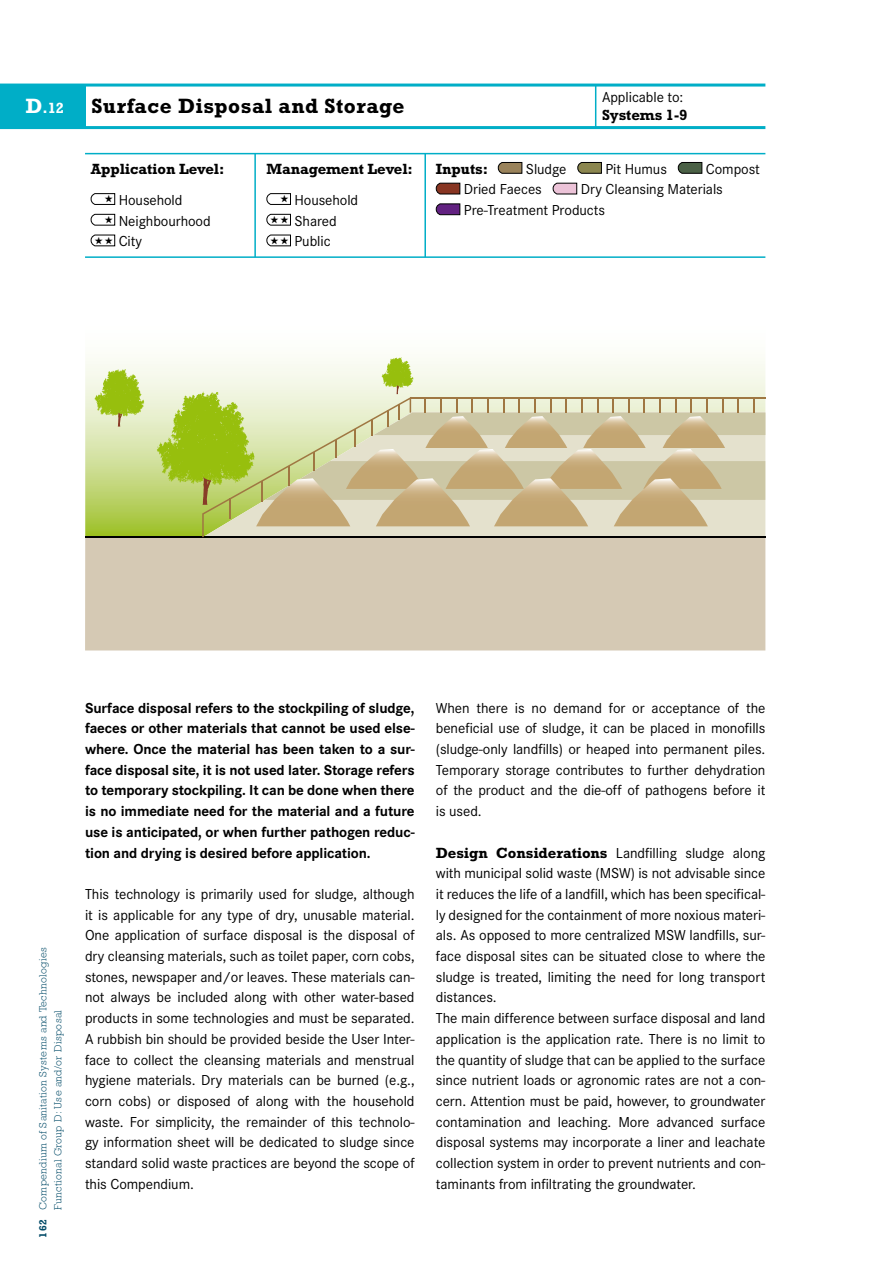
<style>
.page{position:relative;width:893px;height:1263px;background:#fff}
.page>*{position:absolute;margin:0;border:0;box-sizing:border-box;transform-origin:0 0}
.t1{font:700 21px "Rockwell";letter-spacing:.025em;color:#000}
.t2{font:700 21px "Rockwell";color:#fff}
.t3{font:15px/20.7px "Corporate S";letter-spacing:-.005em;color:#000}
.t4{font:700 15px/20.7px "Corporate S";letter-spacing:-.01em;color:#000;text-align:justify}
.t5{font:700 15px "Rockwell";letter-spacing:-.005em;color:#000}
.t6{font:700 15px "Rockwell";color:#fff}
.t7{font:300 10.5px/15px "Rockwell";letter-spacing:.035em;color:#004a67}
.t8{font:700 10.5px "Rockwell";color:#004a67}
.s1{font-family:"Rockwell";font-weight:700}
</style>
<div class="page">
<div style="left:85px;top:537px;width:680px;height:113px;background:#d5c9b4"></div>
<svg style="left:85px;top:358px;width:72px;height:178px;background:#cdde93"></svg>
<hr style="left:85px;top:536px;width:680px;height:2px;background:#000">
<svg style="left:95px;top:369px;width:49px;height:58px;background:#bdd468"></svg>
<svg style="left:157px;top:357px;width:608px;height:180px;background:#d5d2a7"></svg>
<hr style="left:410px;top:397px;width:355px;height:2px;background:#9f7742">
<div style="left:0;top:85px;width:85px;height:43px;background:#00aec7"></div>
<hr style="left:85px;top:153px;width:680px;height:1px;background:#00aec7">
<hr style="left:85px;top:256px;width:680px;height:2px;background:#00aec7">
<hr style="left:424px;top:154px;width:2px;height:103px;background:#00aec7">
<hr style="left:595px;top:85px;width:1px;height:43px;background:#00aec7">
<hr style="left:0;top:84px;width:765px;height:3px;background:#00aec7">
<hr style="left:0;top:126px;width:765px;height:3px;background:#00aec7">
<hr style="left:254px;top:154px;width:2px;height:103px;background:#00aec7">
<svg style="left:498px;top:162px;width:25px;height:12px"></svg>
<svg style="left:578px;top:162px;width:24px;height:12px"></svg>
<svg style="left:678px;top:162px;width:25px;height:12px"></svg>
<svg style="left:436px;top:182px;width:25px;height:13px"></svg>
<svg style="left:553px;top:182px;width:24px;height:13px"></svg>
<svg style="left:436px;top:203px;width:25px;height:12px"></svg>
<svg style="left:267px;top:193px;width:24px;height:12px"></svg>
<svg style="left:267px;top:214px;width:24px;height:12px"></svg>
<svg style="left:267px;top:234px;width:24px;height:13px"></svg>
<svg style="left:91px;top:193px;width:24px;height:12px"></svg>
<svg style="left:91px;top:214px;width:24px;height:12px"></svg>
<svg style="left:91px;top:234px;width:24px;height:13px"></svg>
<h1 class="t2" style="left:26px;top:94px;width:18px">D</h1>
<p class="t6" style="left:42px;top:99px;width:23px">.12</p>
<h1 class="t1" style="left:91px;top:94px;width:314px">Surface Disposal and Storage</h1>
<p class="t5" style="left:91px;top:160px;width:135px">Application Level:</p>
<p class="t3" style="left:119px;top:190px;width:94px">Household<br>Neighbourhood<br>City</p>
<p class="t5" style="left:266px;top:160px;width:148px">Management Level:</p>
<p class="t3" style="left:294px;top:190px;width:65px">Household<br>Shared<br>Public</p>
<p class="t3" style="left:602px;top:86px;width:83px">Applicable to:</p>
<p class="t5" style="left:602px;top:106px;width:87px">Systems 1-9</p>
<p class="t5" style="left:436px;top:160px;width:54px">Inputs:</p>
<p class="t3" style="left:526px;top:158px;width:42px">Sludge</p>
<p class="t3" style="left:605px;top:158px;width:63px">Pit Humus</p>
<p class="t3" style="left:706px;top:158px;width:56px">Compost</p>
<p class="t3" style="left:464px;top:179px;width:79px">Dried Faeces</p>
<p class="t3" style="left:464px;top:179px;width:260px;text-indent:117px">Dry Cleansing Materials<br>Pre-Treatment Products</p>
<p class="t7" style="left:36px;top:1210px;width:264px;rotate:-90deg">Compendium of Sanitation Systems and Technologies<br>Functional Group D: Use and/or Disposal</p>
<p class="t8" style="left:37px;top:1237px;width:20px;rotate:-90deg">162</p>
<p class="t4" style="left:85px;top:697px;width:331px">Surface disposal refers to the stockpiling of sludge, faeces or other materials that cannot be used else&shy;where. Once the material has been taken to a sur&shy;face disposal site, it is not used later. Storage refers to temporary stockpiling. It can be done when there is no immediate need for the material and a future use is anticipated, or when further pathogen reduc&shy;tion and drying is desired before application.</p>
<p class="t3" style="left:85px;top:884px;width:331px;text-align:justify">This technology is primarily used for sludge, although it is applicable for any type of dry, unusable material.<br>One application of surface disposal is the disposal of dry cleansing materials, such as toilet paper, corn cobs, stones, newspaper and/or leaves. These materials can&shy;not always be included along with other water-based products in some technologies and must be separated.<br>A rubbish bin should be provided beside the User Inter&shy;face to collect the cleansing materials and menstrual hygiene materials. Dry materials can be burned (e.g., corn cobs) or disposed of along with the household waste. For simplicity, the remainder of this technolo&shy;gy information sheet will be dedicated to sludge since standard solid waste practices are beyond the scope of this Compendium.</p>
<p class="t3" style="left:436px;top:697px;width:331px;text-align:justify">When there is no demand for or acceptance of the beneficial use of sludge, it can be placed in monofills (sludge-only landfills) or heaped into permanent piles.<br>Temporary storage contributes to further dehydration of the product and the die-off of pathogens before it is used.</p>
<p class="t3" style="left:436px;top:842px;width:331px"><span class="s1">Design Considerations</span> Landfilling sludge along with municipal solid waste (MSW) is not advisable since it reduces the life of a landfill, which has been specifical&shy;ly designed for the containment of more noxious materi&shy;als. As opposed to more centralized MSW landfills, sur&shy;face disposal sites can be situated close to where the sludge is treated, limiting the need for long transport distances.<br>The main difference between surface disposal and land application is the application rate. There is no limit to the quantity of sludge that can be applied to the surface since nutrient loads or agronomic rates are not a con&shy;cern. Attention must be paid, however, to groundwater contamination and leaching. More advanced surface disposal systems may incorporate a liner and leachate collection system in order to prevent nutrients and con&shy;taminants from infiltrating the groundwater.</p>
</div>
